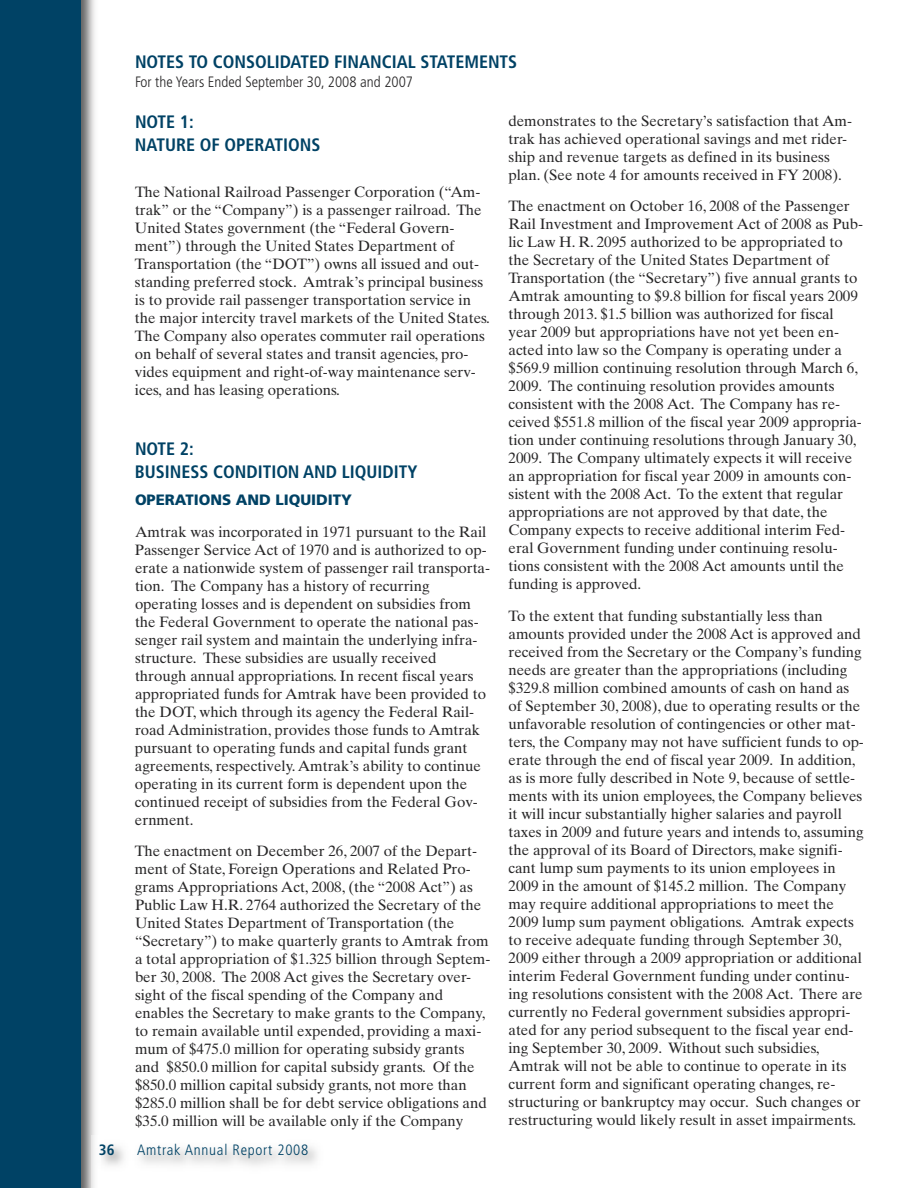
<style>
.page{position:relative;width:918px;height:1188px;background:#fff}
.page>*{position:absolute;margin:0;border:0;box-sizing:border-box;transform-origin:0 0}
.t1{font:700 condensed 18px/22.6px "Frutiger";color:#004265}
.t2{font:15px/18px "Times Ten";color:#272627}
.t3{font:300 condensed 15px "Frutiger";color:#272627}
.t4{font:900 15px "Frutiger";color:#004265}
.t5{font:300 condensed 15px "Frutiger";letter-spacing:.05em;color:#004265}
.t6{font:700 condensed 15px "Frutiger";color:#004265}
</style>
<div class="page">
<img style="left:81px;top:0;width:14px;height:1188px">
<div style="left:0;top:0;width:81px;height:1188px;background:#004265"></div>
<p class="t1" style="left:135px;top:51px;width:384px">NOTES TO CONSOLIDATED FINANCIAL STATEMENTS</p>
<p class="t3" style="left:135px;top:76px;width:280px">For the Years Ended September 30, 2008 and 2007</p>
<p class="t1" style="left:135px;top:112px;width:187px">NOTE 1:<br>NATURE OF OPERATIONS</p>
<p class="t2" style="left:135px;top:184px;width:357px">The National Railroad Passenger Corporation (“Am&shy;trak” or the “Company”) is a passenger railroad. The United States government (the “Federal Govern&shy;ment”) through the United States Department of Transportation (the “DOT”) owns all issued and out&shy;standing preferred stock. Amtrak’s principal business is to provide rail passenger transportation service in the major intercity travel markets of the United States.<br>The Company also operates commuter rail operations on behalf of several states and transit agencies, pro&shy;vides equipment and right-of-way maintenance serv&shy;ices, and has leasing operations.</p>
<p class="t1" style="left:135px;top:439px;width:284px">NOTE 2:<br>BUSINESS CONDITION AND LIQUIDITY</p>
<p class="t4" style="left:135px;top:494px;width:219px">OPERATIONS AND LIQUIDITY</p>
<p class="t2" style="left:135px;top:524px;width:357px">Amtrak was incorporated in 1971 pursuant to the Rail Passenger Service Act of 1970 and is authorized to op&shy;erate a nationwide system of passenger rail transporta&shy;tion. The Company has a history of recurring operating losses and is dependent on subsidies from the Federal Government to operate the national pas&shy;senger rail system and maintain the underlying infra&shy;structure. These subsidies are usually received through annual appropriations. In recent fiscal years appropriated funds for Amtrak have been provided to the DOT, which through its agency the Federal Rail&shy;road Administration, provides those funds to Amtrak pursuant to operating funds and capital funds grant agreements, respectively. Amtrak’s ability to continue operating in its current form is dependent upon the continued receipt of subsidies from the Federal Gov&shy;ernment.</p>
<p class="t2" style="left:135px;top:844px;width:357px">The enactment on December 26, 2007 of the Depart&shy;ment of State, Foreign Operations and Related Pro&shy;grams Appropriations Act, 2008, (the “2008 Act”) as Public Law H.R. 2764 authorized the Secretary of the United States Department of Transportation (the “Secretary”) to make quarterly grants to Amtrak from a total appropriation of $1.325 billion through Septem&shy;ber 30, 2008. The 2008 Act gives the Secretary over&shy;sight of the fiscal spending of the Company and enables the Secretary to make grants to the Company, to remain available until expended, providing a maxi&shy;mum of $475.0 million for operating subsidy grants and $850.0 million for capital subsidy grants. Of the $850.0 million capital subsidy grants, not more than $285.0 million shall be for debt service obligations and $35.0 million will be available only if the Company</p>
<p class="t6" style="left:99px;top:1144px;width:17px">36</p>
<p class="t5" style="left:137px;top:1144px;width:173px">Amtrak Annual Report 2008</p>
<p class="t2" style="left:509px;top:113px;width:345px">demonstrates to the Secretary’s satisfaction that Am&shy;trak has achieved operational savings and met rider&shy;ship and revenue targets as defined in its business plan. (See note 4 for amounts received in FY 2008).</p>
<p class="t2" style="left:509px;top:199px;width:356px">The enactment on October 16, 2008 of the Passenger Rail Investment and Improvement Act of 2008 as Pub&shy;lic Law H. R. 2095 authorized to be appropriated to the Secretary of the United States Department of Transportation (the “Secretary”) five annual grants to Amtrak amounting to $9.8 billion for fiscal years 2009 through 2013. $1.5 billion was authorized for fiscal year 2009 but appropriations have not yet been en&shy;acted into law so the Company is operating under a $569.9 million continuing resolution through March 6, 2009. The continuing resolution provides amounts consistent with the 2008 Act. The Company has re&shy;ceived $551.8 million of the fiscal year 2009 appropria&shy;tion under continuing resolutions through January 30, 2009. The Company ultimately expects it will receive an appropriation for fiscal year 2009 in amounts con&shy;sistent with the 2008 Act. To the extent that regular appropriations are not approved by that date, the Company expects to receive additional interim Fed&shy;eral Government funding under continuing resolu&shy;tions consistent with the 2008 Act amounts until the funding is approved.</p>
<p class="t2" style="left:509px;top:608px;width:357px">To the extent that funding substantially less than amounts provided under the 2008 Act is approved and received from the Secretary or the Company’s funding needs are greater than the appropriations (including $329.8 million combined amounts of cash on hand as of September 30, 2008), due to operating results or the unfavorable resolution of contingencies or other mat&shy;ters, the Company may not have sufficient funds to op&shy;erate through the end of fiscal year 2009. In addition, as is more fully described in Note 9, because of settle&shy;ments with its union employees, the Company believes it will incur substantially higher salaries and payroll taxes in 2009 and future years and intends to, assuming the approval of its Board of Directors, make signifi&shy;cant lump sum payments to its union employees in 2009 in the amount of $145.2 million. The Company may require additional appropriations to meet the 2009 lump sum payment obligations. Amtrak expects to receive adequate funding through September 30, 2009 either through a 2009 appropriation or additional interim Federal Government funding under continu&shy;ing resolutions consistent with the 2008 Act. There are currently no Federal government subsidies appropri&shy;ated for any period subsequent to the fiscal year end&shy;ing September 30, 2009. Without such subsidies, Amtrak will not be able to continue to operate in its current form and significant operating changes, re&shy;structuring or bankruptcy may occur. Such changes or restructuring would likely result in asset impairments.</p>
</div>
